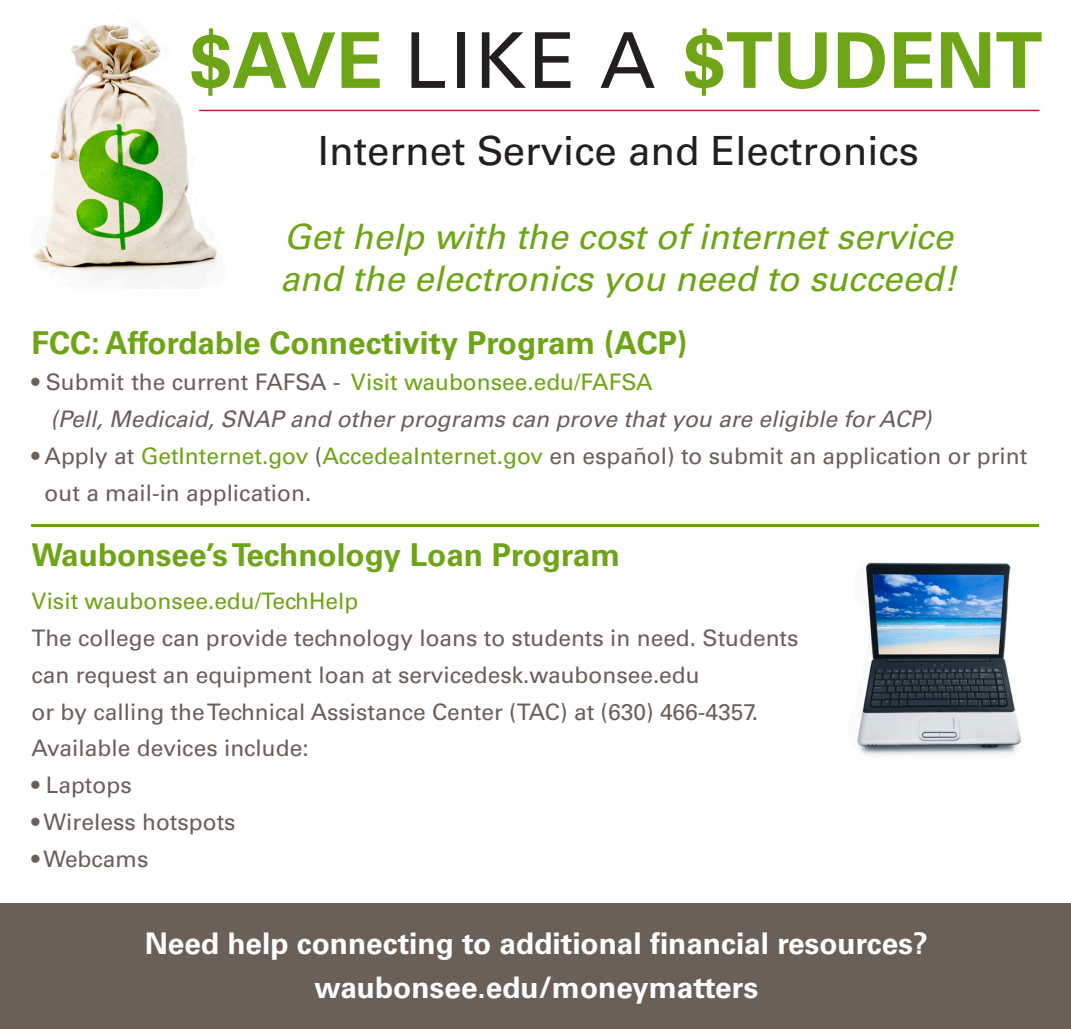
<style>
.page{position:relative;width:1071px;height:1029px;background:#fff}
.page>*{position:absolute;margin:0;border:0;box-sizing:border-box;transform-origin:0 0}
.Univers_11_B{font:700 77px "Univers LT Std";color:#6ea516}
.Univers_11_B-2{font:40.25px "Univers LT Std";color:#231f20}
.Univers_11_B-3{font:italic 35px "Univers LT Std";color:#6ea516}
.Univers_11_B-4{font:700 31.5px "Univers LT Std";color:#6ea516}
.Univers_11_B-5{font:700 29.75px "Univers LT Std";color:#fff}
.Univers_11_B-6{font:22.75px/36.8px "Univers LT Std";color:#6a6058}
.Univers_11_B-7{font:22.75px "Univers LT Std";color:#6ea516}
.Univers_11_B-8{font:italic 22.75px "Univers LT Std";color:#6a6058}
.s1{font-weight:400;color:#231f20}
.s2{color:#6a6058}
.s3{color:#6ea516}
</style>
<div class="page">
<div style="left:0;top:902px;width:1071px;height:127px;background:#6a6058"></div>
<hr style="left:32px;top:524px;width:1008px;height:2px;background:#6ea516">
<img style="left:33px;top:24px;width:194px;height:265px">
<img style="left:857px;top:562px;width:164px;height:194px">
<hr style="left:199px;top:110px;width:841px;height:1px;background:#c3102f">
<p class="Univers_11_B" style="left:190px;top:16px;width:854px">$AVE <span class="s1">LIKE A</span> $TUDENT</p>
<p class="Univers_11_B-2" style="left:318px;top:127px;width:602px">Internet Service and Electronics</p>
<p class="Univers_11_B-3" style="left:284px;top:216px;width:670px">Get help with the cost of internet service</p>
<p class="Univers_11_B-3" style="left:280px;top:258px;width:678px">and the electronics you need to succeed!</p>
<p class="Univers_11_B-4" style="left:32px;top:324px;width:657px">FCC: Affordable Connectivity Program (ACP)</p>
<p class="Univers_11_B-7" style="left:32px;top:369px;width:622px"><span class="s2">• Submit the current FAFSA -</span> Visit waubonsee.edu/FAFSA</p>
<p class="Univers_11_B-8" style="left:50px;top:406px;width:883px">(Pell, Medicaid, SNAP and other programs can prove that you are eligible for ACP)</p>
<p class="Univers_11_B-6" style="left:45px;top:438px;width:984px;text-indent:-13px">• Apply at <span class="s3">GetInternet.gov</span> (<span class="s3">AccedeaInternet.gov</span> en español) to submit an application or print out a mail-in application.</p>
<p class="Univers_11_B-4" style="left:32px;top:536px;width:590px">Waubonsee’s Technology Loan Program</p>
<p class="Univers_11_B-7" style="left:32px;top:588px;width:328px">Visit waubonsee.edu/TechHelp</p>
<p class="Univers_11_B-6" style="left:32px;top:620px;width:769px">The college can provide technology loans to students in need. Students</p>
<p class="Univers_11_B-6" style="left:32px;top:656px;width:670px">can request an equipment loan at servicedesk.waubonsee.edu</p>
<p class="Univers_11_B-6" style="left:32px;top:693px;width:728px">or by calling the Technical Assistance Center (TAC) at (630) 466-4357.</p>
<p class="Univers_11_B-6" style="left:32px;top:730px;width:279px">Available devices include:</p>
<p class="Univers_11_B-6" style="left:32px;top:767px;width:102px">• Laptops</p>
<p class="Univers_11_B-6" style="left:32px;top:803px;width:206px">• Wireless hotspots</p>
<p class="Univers_11_B-6" style="left:32px;top:840px;width:118px">• Webcams</p>
<p class="Univers_11_B-5" style="left:145px;top:926px;width:785px">Need help connecting to additional financial resources?</p>
<p class="Univers_11_B-5" style="left:314px;top:970px;width:445px">waubonsee.edu/moneymatters</p>
</div>
